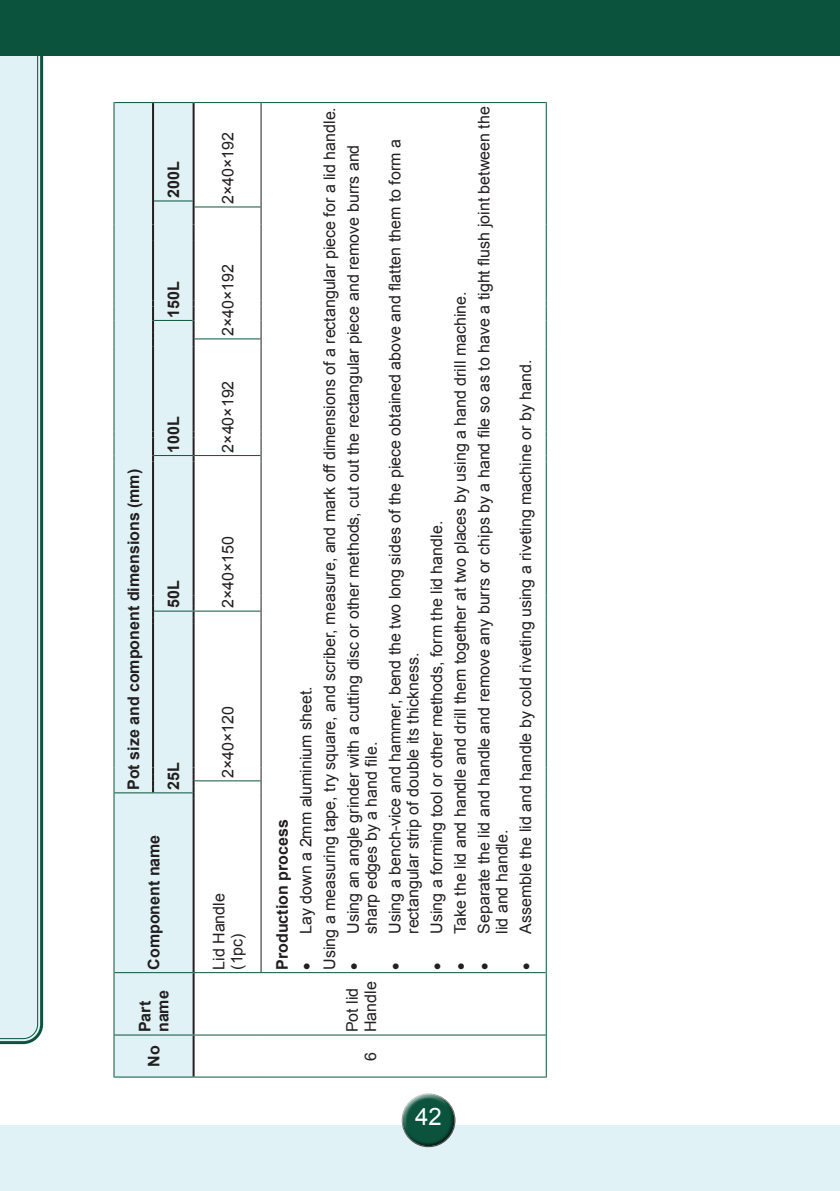
<style>
.page{position:relative;width:840px;height:1191px;background:#fff}
.page>*{position:absolute;margin:0;border:0;box-sizing:border-box;transform-origin:0 0}
.t1{font:24px "Arial";color:#fff}
.List_Paragraph{font:16px/18px "Arial";color:#231f20}
.t2{font:700 16px/18px "Arial";color:#231f20}
</style>
<div class="page">
<div style="left:0;top:1125px;width:839px;height:66px;background:#e0f2f5"></div>
<div style="left:401px;top:1090px;width:55px;height:45px;background:#fff;opacity:.75"></div>
<div style="left:401px;top:1101px;width:57px;height:47px;background:#231f20;opacity:.75"></div>
<svg style="left:0;top:56px;width:43px;height:988px;background:#629387"></svg>
<div style="left:0;top:56px;width:38px;height:983px;background:#e0f2f5"></div>
<div style="left:0;top:0;width:839px;height:56px;background:#0b533c"></div>
<hr style="left:839px;top:0;width:1px;height:56px;background:#0b533c">
<div style="left:114px;top:103px;width:78px;height:973px;background:#e0f2f5"></div>
<svg style="left:152px;top:767px;width:2px;height:25px"></svg>
<hr style="left:152px;top:623px;width:2px;height:144px;background:#231f20">
<svg style="left:152px;top:595px;width:2px;height:28px"></svg>
<hr style="left:152px;top:461px;width:2px;height:134px;background:#231f20">
<svg style="left:152px;top:431px;width:2px;height:30px"></svg>
<hr style="left:152px;top:346px;width:2px;height:85px;background:#231f20">
<svg style="left:152px;top:301px;width:2px;height:45px"></svg>
<hr style="left:152px;top:240px;width:2px;height:61px;background:#231f20">
<svg style="left:152px;top:195px;width:2px;height:45px"></svg>
<hr style="left:152px;top:103px;width:2px;height:92px;background:#231f20">
<hr style="left:192px;top:1035px;width:2px;height:41px;background:#231f20">
<hr style="left:192px;top:973px;width:2px;height:61px;background:#231f20">
<hr style="left:192px;top:799px;width:2px;height:173px;background:#231f20">
<svg style="left:192px;top:767px;width:2px;height:32px"></svg>
<hr style="left:192px;top:623px;width:2px;height:144px;background:#231f20">
<svg style="left:192px;top:595px;width:2px;height:28px"></svg>
<hr style="left:192px;top:461px;width:2px;height:134px;background:#231f20">
<svg style="left:192px;top:431px;width:2px;height:30px"></svg>
<hr style="left:192px;top:346px;width:2px;height:85px;background:#231f20">
<svg style="left:192px;top:301px;width:2px;height:45px"></svg>
<hr style="left:192px;top:240px;width:2px;height:61px;background:#231f20">
<svg style="left:192px;top:195px;width:2px;height:45px"></svg>
<hr style="left:192px;top:103px;width:2px;height:92px;background:#231f20">
<hr style="left:260px;top:799px;width:1px;height:173px;background:#231f20">
<svg style="left:260px;top:767px;width:1px;height:32px"></svg>
<hr style="left:260px;top:623px;width:1px;height:144px;background:#231f20">
<svg style="left:260px;top:595px;width:1px;height:28px"></svg>
<hr style="left:260px;top:461px;width:1px;height:134px;background:#231f20">
<svg style="left:260px;top:431px;width:1px;height:30px"></svg>
<hr style="left:260px;top:346px;width:1px;height:85px;background:#231f20">
<svg style="left:260px;top:301px;width:1px;height:45px"></svg>
<hr style="left:260px;top:240px;width:1px;height:61px;background:#231f20">
<svg style="left:260px;top:195px;width:1px;height:45px"></svg>
<hr style="left:260px;top:103px;width:1px;height:92px;background:#231f20">
<hr style="left:113px;top:1035px;width:1px;height:42px;background:#0b533c">
<hr style="left:114px;top:1076px;width:39px;height:1px;background:#0b533c">
<hr style="left:113px;top:972px;width:1px;height:63px;background:#0b533c">
<hr style="left:114px;top:1034px;width:39px;height:1px;background:#0b533c">
<hr style="left:113px;top:799px;width:1px;height:173px;background:#0b533c">
<hr style="left:114px;top:972px;width:39px;height:1px;background:#0b533c">
<hr style="left:153px;top:1076px;width:40px;height:1px;background:#0b533c">
<hr style="left:153px;top:1034px;width:40px;height:1px;background:#0b533c">
<hr style="left:153px;top:972px;width:40px;height:1px;background:#0b533c">
<hr style="left:114px;top:792px;width:39px;height:1px;background:#0b533c">
<svg style="left:113px;top:767px;width:1px;height:32px"></svg>
<hr style="left:113px;top:623px;width:1px;height:144px;background:#0b533c">
<svg style="left:113px;top:595px;width:1px;height:28px"></svg>
<hr style="left:113px;top:461px;width:1px;height:134px;background:#0b533c">
<svg style="left:113px;top:431px;width:1px;height:30px"></svg>
<hr style="left:113px;top:346px;width:1px;height:85px;background:#0b533c">
<svg style="left:113px;top:301px;width:1px;height:45px"></svg>
<hr style="left:113px;top:240px;width:1px;height:61px;background:#0b533c">
<svg style="left:113px;top:195px;width:1px;height:45px"></svg>
<hr style="left:113px;top:102px;width:1px;height:93px;background:#0b533c">
<hr style="left:114px;top:102px;width:39px;height:1px;background:#0b533c">
<hr style="left:153px;top:792px;width:39px;height:1px;background:#0b533c">
<hr style="left:154px;top:610px;width:39px;height:1px;background:#0b533c">
<hr style="left:154px;top:455px;width:39px;height:1px;background:#0b533c">
<hr style="left:154px;top:320px;width:38px;height:1px;background:#0b533c">
<hr style="left:154px;top:200px;width:38px;height:1px;background:#0b533c">
<hr style="left:153px;top:102px;width:40px;height:1px;background:#0b533c">
<hr style="left:193px;top:1076px;width:68px;height:1px;background:#0b533c">
<hr style="left:193px;top:1034px;width:68px;height:1px;background:#0b533c">
<hr style="left:261px;top:1076px;width:284px;height:1px;background:#0b533c">
<hr style="left:261px;top:1034px;width:284px;height:1px;background:#0b533c">
<hr style="left:545px;top:1035px;width:1px;height:42px;background:#0b533c">
<hr style="left:545px;top:972px;width:1px;height:63px;background:#0b533c">
<hr style="left:193px;top:972px;width:68px;height:1px;background:#0b533c">
<hr style="left:194px;top:780px;width:66px;height:1px;background:#0b533c">
<hr style="left:193px;top:610px;width:67px;height:1px;background:#0b533c">
<hr style="left:193px;top:455px;width:67px;height:1px;background:#0b533c">
<hr style="left:194px;top:338px;width:66px;height:1px;background:#0b533c">
<hr style="left:194px;top:206px;width:66px;height:1px;background:#0b533c">
<hr style="left:193px;top:102px;width:68px;height:1px;background:#0b533c">
<hr style="left:261px;top:972px;width:284px;height:1px;background:#0b533c">
<hr style="left:261px;top:102px;width:284px;height:1px;background:#0b533c">
<hr style="left:545px;top:799px;width:1px;height:173px;background:#0b533c">
<svg style="left:545px;top:767px;width:1px;height:32px"></svg>
<hr style="left:545px;top:623px;width:1px;height:144px;background:#0b533c">
<svg style="left:545px;top:595px;width:1px;height:28px"></svg>
<hr style="left:545px;top:461px;width:1px;height:134px;background:#0b533c">
<svg style="left:545px;top:431px;width:1px;height:30px"></svg>
<hr style="left:545px;top:346px;width:1px;height:85px;background:#0b533c">
<svg style="left:545px;top:301px;width:1px;height:45px"></svg>
<hr style="left:545px;top:240px;width:1px;height:61px;background:#0b533c">
<svg style="left:545px;top:195px;width:1px;height:45px"></svg>
<hr style="left:545px;top:102px;width:1px;height:93px;background:#0b533c">
<p class="t2" style="left:165px;top:198px;width:38px;rotate:-90deg">200L</p>
<p class="t2" style="left:165px;top:317px;width:38px;rotate:-90deg">150L</p>
<p class="t2" style="left:125px;top:790px;width:322px;rotate:-90deg">Pot size and component dimensions (mm)</p>
<p class="t2" style="left:165px;top:453px;width:38px;rotate:-90deg">100L</p>
<p class="t2" style="left:165px;top:608px;width:29px;rotate:-90deg">50L</p>
<p class="t2" style="left:165px;top:790px;width:29px;rotate:-90deg">25L</p>
<p class="t2" style="left:145px;top:969px;width:137px;rotate:-90deg">Component name</p>
<p class="t2" style="left:136px;top:1032px;width:43px;rotate:-90deg">Part name</p>
<p class="t2" style="left:145px;top:1066px;width:23px;rotate:-90deg">No</p>
<p class="List_Paragraph" style="left:219px;top:204px;width:74px;rotate:-90deg">2×40×192</p>
<p class="List_Paragraph" style="left:219px;top:336px;width:74px;rotate:-90deg">2×40×192</p>
<p class="List_Paragraph" style="left:219px;top:453px;width:74px;rotate:-90deg">2×40×192</p>
<p class="List_Paragraph" style="left:219px;top:608px;width:74px;rotate:-90deg">2×40×150</p>
<p class="List_Paragraph" style="left:219px;top:778px;width:74px;rotate:-90deg">2×40×120</p>
<p class="List_Paragraph" style="left:210px;top:969px;width:78px;rotate:-90deg">Lid Handle</p>
<p class="List_Paragraph" style="left:228px;top:969px;width:38px;rotate:-90deg">(1pc)</p>
<p class="t2" style="left:273px;top:969px;width:152px;rotate:-90deg">Production process</p>
<p class="List_Paragraph" style="left:297px;top:969px;width:285px;rotate:-90deg">• Lay down a 2mm aluminium sheet.</p>
<p class="List_Paragraph" style="left:320px;top:969px;width:864px;rotate:-90deg">Using a measuring tape, try square, and scriber, measure, and mark off dimensions of a rectangular piece for a lid handle.</p>
<p class="List_Paragraph" style="left:344px;top:933px;width:790px;text-indent:-36px;rotate:-90deg">• Using an angle grinder with a cutting disc or other methods, cut out the rectangular piece and remove burrs and sharp edges by a hand file.</p>
<p class="List_Paragraph" style="left:386px;top:933px;width:796px;text-indent:-36px;rotate:-90deg">• Using a bench-vice and hammer, bend the two long sides of the piece obtained above and flatten them to form a rectangular strip of double its thickness.</p>
<p class="List_Paragraph" style="left:343px;top:1032px;width:52px;rotate:-90deg">Pot lid<br>Handle</p>
<p class="List_Paragraph" style="left:361px;top:1060px;width:10px;rotate:-90deg">6</p>
<p class="List_Paragraph" style="left:427px;top:969px;width:450px;rotate:-90deg">• Using a forming tool or other methods, form the lid handle.</p>
<p class="List_Paragraph" style="left:451px;top:969px;width:680px;rotate:-90deg">• Take the lid and handle and drill them together at two places by using a hand drill machine.</p>
<p class="List_Paragraph" style="left:475px;top:933px;width:829px;text-indent:-36px;rotate:-90deg">• Separate the lid and handle and remove any burrs or chips by a hand file so as to have a tight flush joint between the lid and handle.</p>
<p class="List_Paragraph" style="left:516px;top:969px;width:611px;rotate:-90deg">• Assemble the lid and handle by cold riveting using a riveting machine or by hand.</p>
<h1 class="t1" style="left:415px;top:1100px;width:28px">42</h1>
</div>
